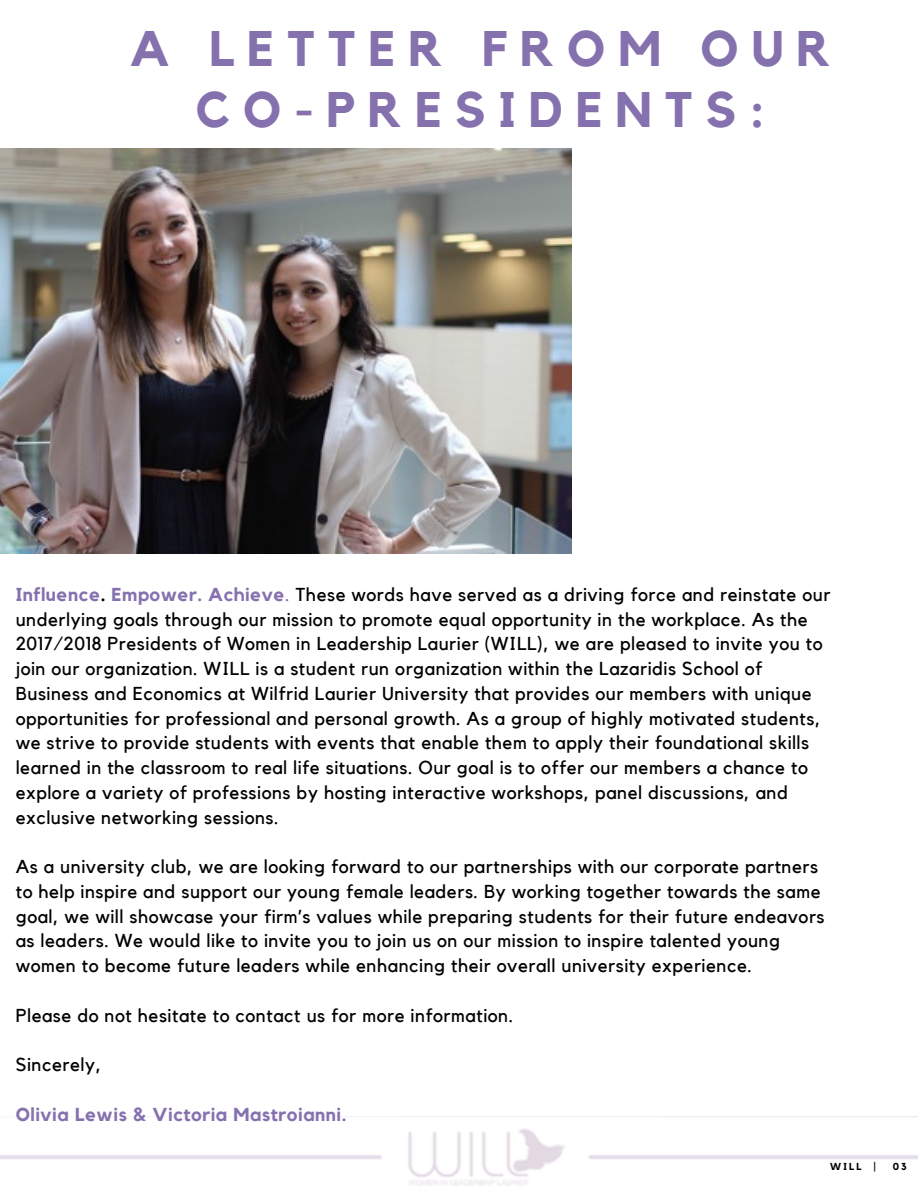
<style>
.page{position:relative;width:918px;height:1188px;background:#fff}
.page>*{position:absolute;margin:0;border:0;box-sizing:border-box;transform-origin:0 0}
.t1{font:700 49.8px/60.8px "Kollektif";letter-spacing:.26em;color:#8571ae;text-align:center}
.t2{font:18.75px/24.8px "Kollektif";letter-spacing:.03em;color:#000}
.t3{font:700 18.75px "Kollektif";letter-spacing:.03em;color:#8571ae}
.t4{font:700 10.05px "Kollektif";letter-spacing:.22em;color:#000}
.s1{font-weight:700;color:#8571ae}
.s2{font-weight:700}
.s3{color:#8571ae}
</style>
<div class="page">
<img style="left:0;top:148px;width:571px;height:406px">
<img style="left:0;top:1116px;width:918px;height:70px">
<h1 class="t1" style="left:130px;top:20px;width:702px">A LETTER FROM OUR<br>CO-PRESIDENTS:</h1>
<p class="t2" style="left:16px;top:583px;width:816px"><span class="s1">Influence</span><span class="s2">.</span> <span class="s1">Empower. Achieve</span><span class="s3">.</span> These words have served as a driving force and reinstate our underlying goals through our mission to promote equal opportunity in the workplace. As the 2017/2018 Presidents of Women in Leadership Laurier (WILL), we are pleased to invite you to join our organization. WILL is a student run organization within the Lazaridis School of Business and Economics at Wilfrid Laurier University that provides our members with unique opportunities for professional and personal growth. As a group of highly motivated students, we strive to provide students with events that enable them to apply their foundational skills learned in the classroom to real life situations. Our goal is to offer our members a chance to explore a variety of professions by hosting interactive workshops, panel discussions, and exclusive networking sessions.</p>
<p class="t2" style="left:16px;top:855px;width:810px">As a university club, we are looking forward to our partnerships with our corporate partners to help inspire and support our young female leaders. By working together towards the same goal, we will showcase your firm’s values while preparing students for their future endeavors as leaders. We would like to invite you to join us on our mission to inspire talented young women to become future leaders while enhancing their overall university experience.</p>
<p class="t2" style="left:16px;top:1004px;width:499px">Please do not hesitate to contact us for more information.</p>
<p class="t2" style="left:16px;top:1053px;width:87px">Sincerely,</p>
<p class="t3" style="left:16px;top:1106px;width:332px">Olivia Lewis &amp; Victoria Mastroianni.</p>
<p class="t4" style="left:830px;top:1162px;width:47px">WILL |</p>
<p class="t4" style="left:893px;top:1162px;width:16px">03</p>
</div>
